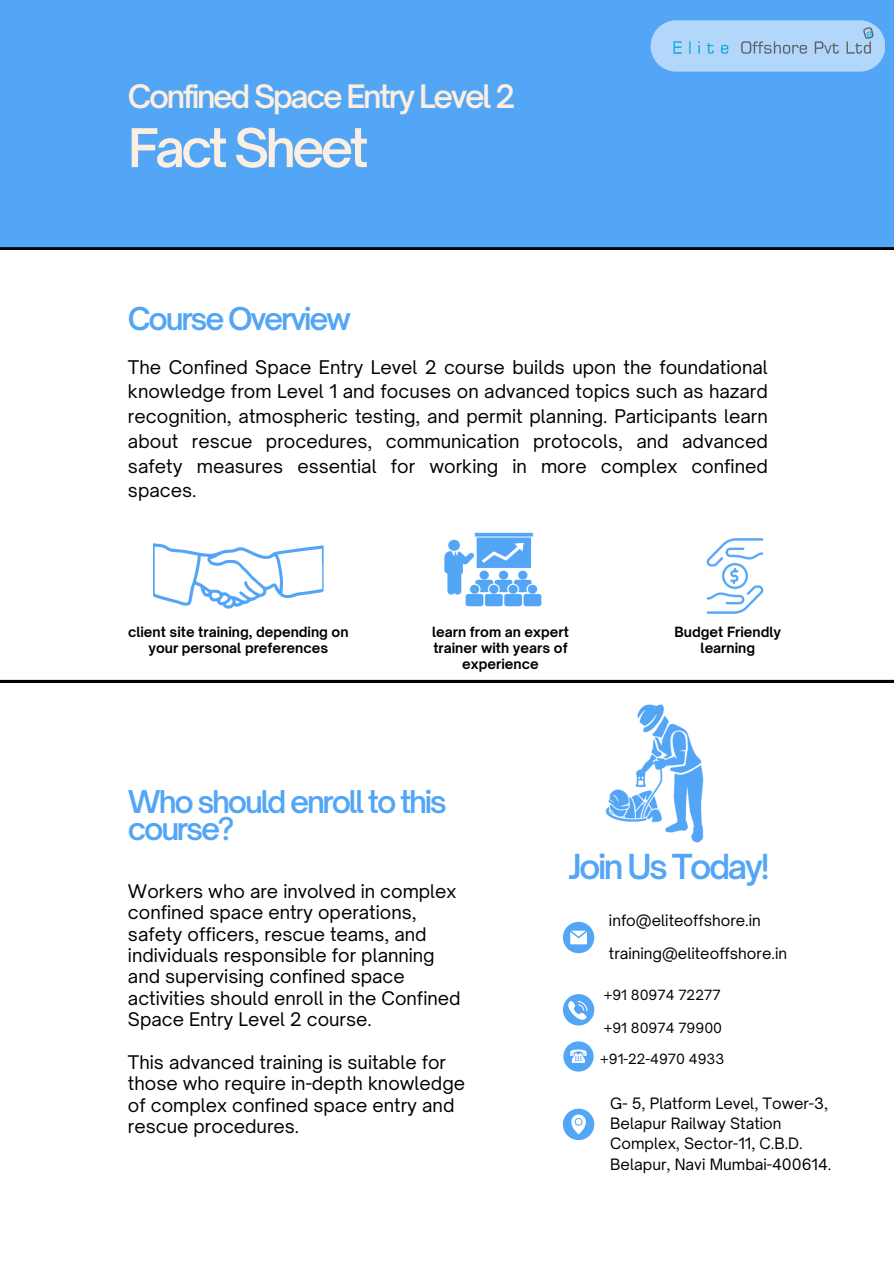
<style>
.page{position:relative;width:894px;height:1264px;background:#fff}
.page>*{position:absolute;margin:0;border:0;box-sizing:border-box;transform-origin:0 0}
.t1{font:600 51px "Open Sauce One";letter-spacing:-.075em;color:#faefe0}
.t2{font:600 33px "Open Sauce One";letter-spacing:-.075em;color:#53a5f5}
.t3{font:600 30.9px "Open Sauce One";letter-spacing:-.075em;color:#faefe0}
.t4{font:600 30px/27px "Open Sauce One";letter-spacing:-.075em;color:#53a5f5}
.t5{font:18px/21.3px "Open Sauce One";color:#000001}
.t6{font:15px/20.2px "Open Sauce One";color:#000001}
.t7{font:700 13.5px/15.8px "Open Sauce One";color:#000001;text-align:center}
.t8{font:13.5px "Open Sauce One";color:#000001}
</style>
<div class="page">
<svg style="left:0;top:249px;width:893px;height:433px"></svg>
<div style="left:0;top:0;width:893px;height:249px;background:#53a5f5"></div>
<svg style="left:562px;top:994px;width:32px;height:31px"></svg>
<svg style="left:562px;top:921px;width:32px;height:32px"></svg>
<svg style="left:562px;top:1108px;width:32px;height:32px"></svg>
<img style="left:563px;top:1041px;width:31px;height:31px">
<svg style="left:650px;top:20px;width:235px;height:52px;background:#a5d0f9"></svg>
<img style="left:661px;top:24px;width:224px;height:33px">
<svg style="left:153px;top:543px;width:170px;height:66px"></svg>
<img style="left:434px;top:532px;width:116px;height:78px">
<img style="left:696px;top:537px;width:77px;height:77px">
<img style="left:605px;top:704px;width:99px;height:139px">
<h2 class="t3" style="left:128px;top:77px;width:389px">Confined Space Entry Level 2</h2>
<p class="t1" style="left:128px;top:116px;width:242px">Fact Sheet</p>
<h1 class="t4" style="left:128px;top:305px;width:225px">Course Overview</h1>
<h2 class="t5" style="left:128px;top:354px;width:641px;line-height:24.8px;text-align:justify">The Confined Space Entry Level 2 course builds upon the foundational knowledge from Level 1 and focuses on advanced topics such as hazard recognition, atmospheric testing, and permit planning. Participants learn about rescue procedures, communication protocols, and advanced safety measures essential for working in more complex confined spaces.</h2>
<h4 class="t7" style="left:128px;top:624px;width:222px">client site training, depending on your personal preferences</h4>
<h4 class="t7" style="left:432px;top:624px;width:138px">learn from an expert trainer with years of experience</h4>
<p class="t7" style="left:674px;top:624px;width:108px">Budget Friendly learning</p>
<h3 class="t4" style="left:128px;top:787px;width:320px">Who should enroll to this course?</h3>
<h3 class="t5" style="left:128px;top:880px;width:334px">Workers who are involved in complex confined space entry operations, safety officers, rescue teams, and individuals responsible for planning and supervising confined space activities should enroll in the Confined Space Entry Level 2 course.</h3>
<p class="t5" style="left:128px;top:1051px;width:338px">This advanced training is suitable for those who require in-depth knowledge of complex confined space entry and rescue procedures.</p>
<h2 class="t2" style="left:568px;top:846px;width:202px">Join Us Today!</h2>
<p class="t6" style="left:608px;top:910px;width:153px">info@eliteoffshore.in</p>
<p class="t6" style="left:608px;top:943px;width:179px">training@eliteoffshore.in</p>
<p class="t8" style="left:603px;top:986px;width:118px">+91 80974 72277</p>
<p class="t8" style="left:603px;top:1019px;width:120px">+91 80974 79900</p>
<p class="t8" style="left:600px;top:1050px;width:126px">+91-22-4970 4933</p>
<p class="t6" style="left:610px;top:1093px;width:222px">G- 5, Platform Level, Tower-3,<br>Belapur Railway Station<br>Complex, Sector-11, C.B.D.<br>Belapur, Navi Mumbai-400614.</p>
</div>
